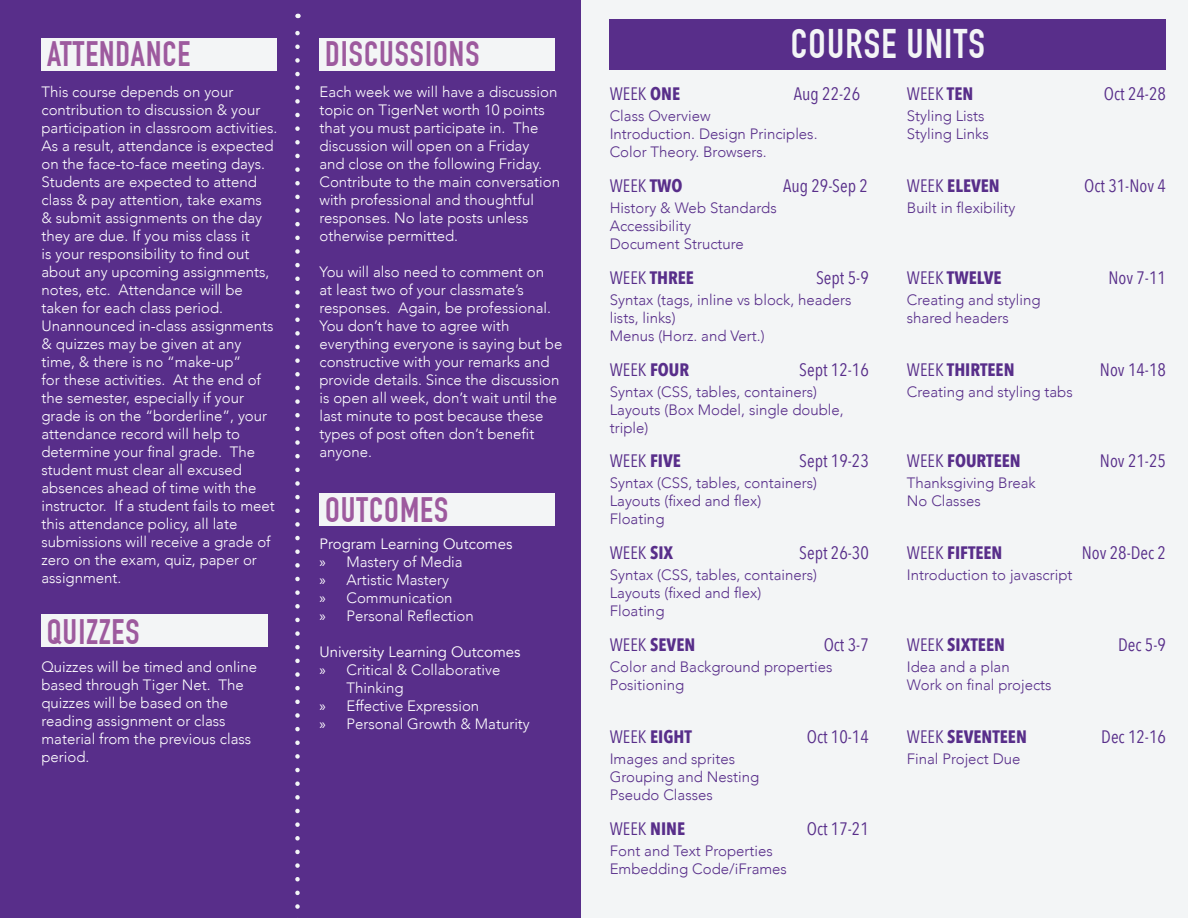
<style>
.page{position:relative;width:1188px;height:918px;background:#fff}
.page>*{position:absolute;margin:0;border:0;box-sizing:border-box;transform-origin:0 0}
.t1{font:700 40.5px "DIN Condensed";letter-spacing:.03em;color:#f3f5f6}
.t2{font:700 34.65px "DIN Condensed";letter-spacing:.03em;color:#9d5a9e}
.t3{font:18px "Avenir Next Condensed";color:#582e8a}
.t4{font:700 18px "Avenir Next Condensed";color:#582e8a}
.t5{font:300 15px/18px "Avenir";color:#fff}
.t6{font:300 15px/18px "Avenir";color:#582e8a}
.t7{font:15px "Avenir";color:#fff}
.s1{font-family:"Myriad Pro";font-weight:400}
.s2{font-weight:700}
.s3{font-weight:400}
</style>
<div class="page">
<div style="left:1px;top:1px;width:1186px;height:916px;background:#f3f5f6"></div>
<div style="left:0;top:0;width:581px;height:918px;background:#582e8a"></div>
<div style="left:610px;top:20px;width:556px;height:50px;background:#582e8a"></div>
<div style="left:41px;top:38px;width:236px;height:32px;background:#f3f5f6"></div>
<div style="left:319px;top:38px;width:236px;height:32px;background:#f3f5f6"></div>
<div style="left:41px;top:614px;width:227px;height:33px;background:#f3f5f6"></div>
<div style="left:319px;top:493px;width:236px;height:33px;background:#f3f5f6"></div>
<svg style="left:295px;top:14px;width:5px;height:895px"></svg>
<p class="t2" style="left:47px;top:34px;width:145px">ATTENDANCE</p>
<p class="t2" style="left:325px;top:34px;width:156px">DISCUSSIONS</p>
<p class="t5" style="left:41px;top:82px;width:237px">This course depends on your contribution to discussion &amp; your participation in classroom activities.<br>As a result, attendance is expected on the face-to-face meeting days.<br>Students are expected to attend class &amp; pay attention, take exams<br>&amp; submit assignments on the day they are due. If you miss class it<br>is your responsibility to find out about any upcoming assignments, notes, etc. Attendance will be taken for each class period.<br>Unannounced in-class assignments &amp; quizzes may be given at any time, &amp; there is no “make-up”<br>for these activities. At the end of the semester, especially if your grade is on the “borderline”, your attendance record will help to determine your final grade. The student must clear all excused absences ahead of time with the instructor. If a student fails to meet this attendance policy, all late submissions will receive a grade of zero on the exam, quiz, paper or assignment.</p>
<p class="t5" style="left:319px;top:82px;width:242px">Each week we will have a discussion topic on TigerNet worth 10 points that you must participate in. The discussion will open on a Friday<br>and close on the following Friday.<br>Contribute to the main conversation with professional and thoughtful responses. No late posts unless otherwise permitted.</p>
<p class="t5" style="left:319px;top:262px;width:244px">You will also need to comment on<br>at least two of your classmate’s responses. Again, be professional.<br>You don’t have to agree with everything everyone is saying but be constructive with your remarks and provide details. Since the discussion is open all week, don’t wait until the last minute to post because these types of post often don’t benefit anyone.</p>
<p class="t2" style="left:325px;top:489px;width:125px">OUTCOMES</p>
<p class="t7" style="left:319px;top:535px;width:195px">Program Learning Outcomes</p>
<p class="t5" style="left:319px;top:553px;width:145px"><span class="s1">»</span> Mastery of Media</p>
<p class="t5" style="left:319px;top:571px;width:131px"><span class="s1">»</span> Artistic Mastery</p>
<p class="t5" style="left:319px;top:589px;width:135px"><span class="s1">»</span> Communication</p>
<p class="t5" style="left:319px;top:607px;width:156px"><span class="s1">»</span> Personal Reflection</p>
<p class="t7" style="left:319px;top:643px;width:203px">University Learning Outcomes</p>
<p class="t5" style="left:346px;top:661px;width:155px;text-indent:-27px"><span class="s1">»</span> Critical &amp; Collaborative<br>Thinking</p>
<p class="t5" style="left:319px;top:697px;width:161px"><span class="s1">»</span> Effective Expression</p>
<p class="t5" style="left:319px;top:715px;width:212px"><span class="s1">»</span> Personal Growth &amp; Maturity</p>
<p class="t2" style="left:47px;top:611px;width:94px">QUIZZES</p>
<p class="t5" style="left:41px;top:658px;width:217px">Quizzes will be timed and online based through Tiger Net. The quizzes will be based on the reading assignment or class material from the previous class period.</p>
<p class="t1" style="left:791px;top:20px;width:195px">COURSE UNITS</p>
<p class="t3" style="left:610px;top:78px;width:72px">WEEK <span class="s2">ONE</span></p>
<p class="t3" style="left:907px;top:78px;width:68px">WEEK <span class="s2">TEN</span></p>
<p class="t3" style="left:794px;top:78px;width:68px">Aug 22-26</p>
<p class="t3" style="left:1104px;top:78px;width:64px">Oct 24-28</p>
<p class="t6" style="left:610px;top:107px;width:102px">Class Overview</p>
<p class="t6" style="left:610px;top:125px;width:209px">Introduction. Design Principles.</p>
<p class="t6" style="left:610px;top:143px;width:159px">Color Theory. Browsers.</p>
<p class="t6" style="left:907px;top:107px;width:79px">Styling Lists</p>
<p class="t6" style="left:907px;top:125px;width:83px">Styling Links</p>
<p class="t3" style="left:610px;top:171px;width:74px">WEEK <span class="s2">TWO</span></p>
<p class="t4" style="left:907px;top:175px;width:94px"><span class="s3">WEEK</span> ELEVEN</p>
<p class="t3" style="left:783px;top:171px;width:86px">Aug 29-Sep 2</p>
<p class="t3" style="left:1084px;top:171px;width:83px">Oct 31-Nov 4</p>
<p class="t6" style="left:610px;top:199px;width:169px">History &amp; Web Standards</p>
<p class="t6" style="left:610px;top:217px;width:83px">Accessibility</p>
<p class="t6" style="left:610px;top:235px;width:136px">Document Structure</p>
<p class="t6" style="left:907px;top:199px;width:110px">Built in flexibility</p>
<p class="t3" style="left:816px;top:262px;width:54px">Sept 5-9</p>
<p class="t3" style="left:1108px;top:262px;width:59px">Nov 7-11</p>
<p class="t4" style="left:610px;top:267px;width:86px"><span class="s3">WEEK</span> THREE</p>
<p class="t4" style="left:907px;top:267px;width:96px"><span class="s3">WEEK</span> TWELVE</p>
<p class="t6" style="left:610px;top:291px;width:243px">Syntax (tags, inline vs block, headers</p>
<p class="t6" style="left:610px;top:309px;width:67px">lists, links)</p>
<p class="t6" style="left:610px;top:327px;width:156px">Menus (Horz. and Vert.)</p>
<p class="t6" style="left:907px;top:291px;width:135px">Creating and styling</p>
<p class="t6" style="left:907px;top:309px;width:103px">shared headers</p>
<p class="t3" style="left:610px;top:355px;width:81px">WEEK <span class="s2">FOUR</span></p>
<p class="t4" style="left:907px;top:359px;width:109px"><span class="s3">WEEK</span> THIRTEEN</p>
<p class="t3" style="left:799px;top:355px;width:71px">Sept 12-16</p>
<p class="t3" style="left:1100px;top:355px;width:68px">Nov 14-18</p>
<p class="t6" style="left:610px;top:383px;width:209px">Syntax (CSS, tables, containers)</p>
<p class="t6" style="left:610px;top:401px;width:236px">Layouts (Box Model, single double, triple)</p>
<p class="t6" style="left:907px;top:383px;width:167px">Creating and styling tabs</p>
<p class="t3" style="left:610px;top:445px;width:73px">WEEK <span class="s2">FIVE</span></p>
<p class="t4" style="left:907px;top:450px;width:115px"><span class="s3">WEEK</span> FOURTEEN</p>
<p class="t3" style="left:799px;top:445px;width:71px">Sept 19-23</p>
<p class="t3" style="left:1100px;top:445px;width:68px">Nov 21-25</p>
<p class="t6" style="left:610px;top:474px;width:209px">Syntax (CSS, tables, containers)</p>
<p class="t6" style="left:610px;top:492px;width:153px">Layouts (fixed and flex)</p>
<p class="t6" style="left:610px;top:510px;width:56px">Floating</p>
<p class="t6" style="left:907px;top:474px;width:130px">Thanksgiving Break</p>
<p class="t6" style="left:907px;top:492px;width:75px">No Classes</p>
<p class="t3" style="left:610px;top:538px;width:65px">WEEK <span class="s2">SIX</span></p>
<p class="t4" style="left:907px;top:542px;width:97px"><span class="s3">WEEK</span> FIFTEEN</p>
<p class="t3" style="left:799px;top:538px;width:71px">Sept 26-30</p>
<p class="t3" style="left:1082px;top:538px;width:86px">Nov 28-Dec 2</p>
<p class="t6" style="left:610px;top:566px;width:209px">Syntax (CSS, tables, containers)</p>
<p class="t6" style="left:610px;top:584px;width:153px">Layouts (fixed and flex)</p>
<p class="t6" style="left:610px;top:602px;width:56px">Floating</p>
<p class="t6" style="left:907px;top:566px;width:167px">Introduction to javascript</p>
<p class="t4" style="left:610px;top:634px;width:87px"><span class="s3">WEEK</span> SEVEN</p>
<p class="t4" style="left:907px;top:634px;width:100px"><span class="s3">WEEK</span> SIXTEEN</p>
<p class="t3" style="left:824px;top:629px;width:47px">Oct 3-7</p>
<p class="t3" style="left:1118px;top:629px;width:49px">Dec 5-9</p>
<p class="t6" style="left:610px;top:658px;width:224px">Color and Background properties</p>
<p class="t6" style="left:610px;top:676px;width:76px">Positioning</p>
<p class="t6" style="left:907px;top:658px;width:104px">Idea and a plan</p>
<p class="t6" style="left:907px;top:676px;width:146px">Work on final projects</p>
<p class="t4" style="left:610px;top:726px;width:84px"><span class="s3">WEEK</span> EIGHT</p>
<p class="t4" style="left:907px;top:726px;width:121px"><span class="s3">WEEK</span> SEVENTEEN</p>
<p class="t3" style="left:807px;top:721px;width:64px">Oct 10-14</p>
<p class="t3" style="left:1101px;top:721px;width:66px">Dec 12-16</p>
<p class="t6" style="left:610px;top:750px;width:127px">Images and sprites</p>
<p class="t6" style="left:610px;top:768px;width:151px">Grouping and Nesting</p>
<p class="t6" style="left:610px;top:786px;width:105px">Pseudo Classes</p>
<p class="t3" style="left:610px;top:814px;width:77px">WEEK <span class="s2">NINE</span></p>
<p class="t6" style="left:610px;top:842px;width:165px">Font and Text Properties</p>
<p class="t6" style="left:610px;top:860px;width:179px">Embedding Code/iFrames</p>
<p class="t3" style="left:807px;top:814px;width:64px">Oct 17-21</p>
<p class="t6" style="left:907px;top:750px;width:115px">Final Project Due</p>
</div>
